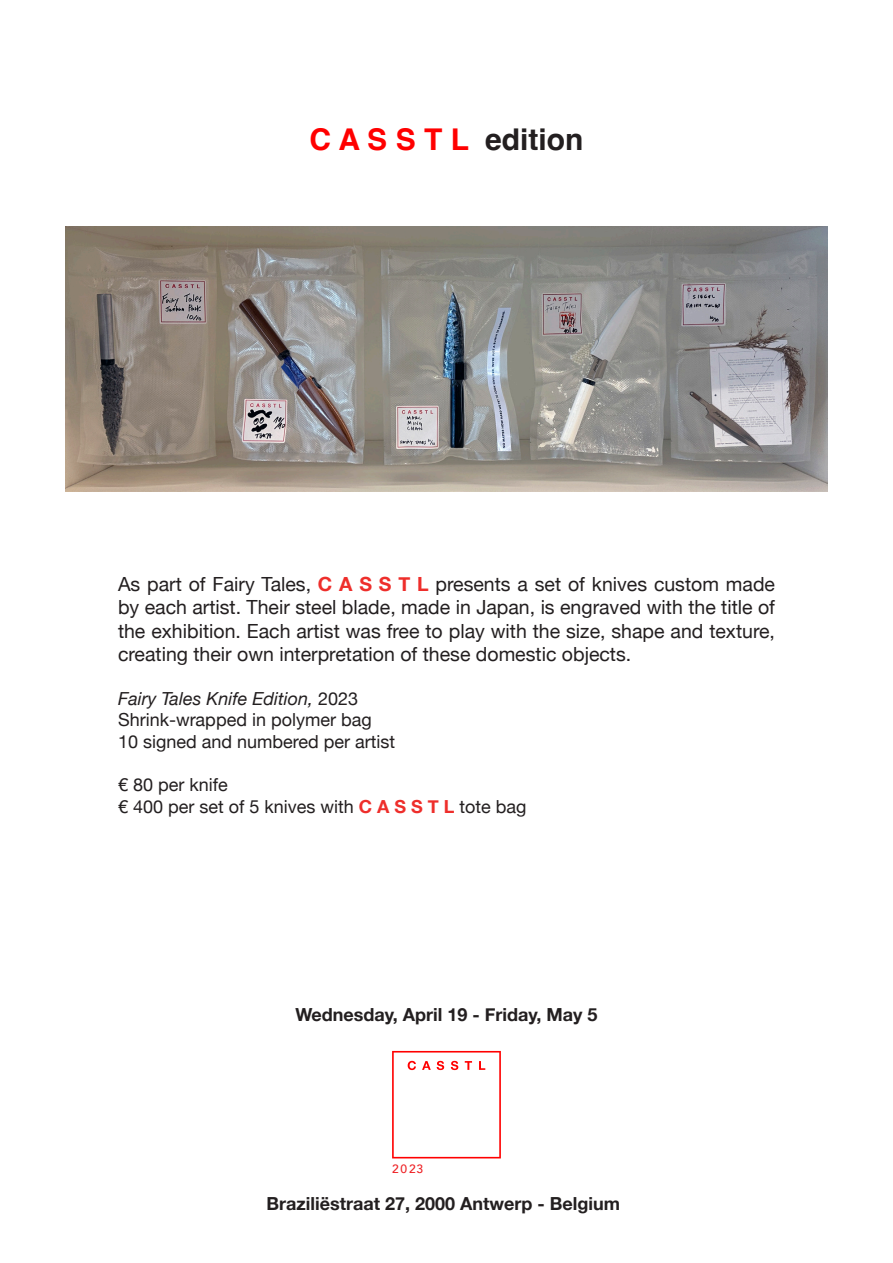
<style>
.page{position:relative;width:893px;height:1263px;background:#fff}
.page>*{position:absolute;margin:0;border:0;box-sizing:border-box;transform-origin:0 0}
.t1{font:700 30px "Helvetica";color:#231f20}
.t2{font:19.5px/23.4px "Helvetica Neue";color:#231f20;text-align:justify}
.t3{font:18px "Helvetica Neue";color:#231f20}
.t4{font:700 18px "Helvetica Neue";color:#231f20}
.t5{font:italic 18px "Helvetica Neue";color:#231f20}
.t6{font:500 12px "Avenir";color:#ee1f23}
.s1{color:#f00}
.s2{font-weight:700;color:#ee2e2b}
.s3{font-style:normal}
</style>
<div class="page">
<svg style="left:392px;top:1051px;width:109px;height:107px"></svg>
<img style="left:66px;top:227px;width:761px;height:264px">
<p class="t1" style="left:309px;top:121px;width:275px"><span class="s1">C A S S T L</span> edition</p>
<p class="t2" style="left:118px;top:573px;width:659px">As part of Fairy Tales, <span class="s2">C A S S T L</span> presents a set of knives custom made by each artist. Their steel blade, made in Japan, is engraved with the title of the exhibition. Each artist was free to play with the size, shape and texture, creating their own interpretation of these domestic objects.</p>
<p class="t5" style="left:118px;top:685px;width:242px">Fairy Tales Knife Edition, <span class="s3">2023</span></p>
<p class="t3" style="left:118px;top:707px;width:255px">Shrink-wrapped in polymer bag</p>
<p class="t3" style="left:118px;top:728px;width:279px">10 signed and numbered per artist</p>
<p class="t3" style="left:118px;top:771px;width:111px">€ 80 per knife</p>
<p class="t3" style="left:118px;top:793px;width:410px">€ 400 per set of 5 knives with <span class="s2">C A S S T L</span> tote bag</p>
<p class="t4" style="left:295px;top:1000px;width:303px">Wednesday, April 19 - Friday, May 5</p>
<p class="t6" style="left:392px;top:1158px;width:33px">2023</p>
<p class="t4" style="left:267px;top:1189px;width:355px">Braziliëstraat 27, 2000 Antwerp - Belgium</p>
</div>
